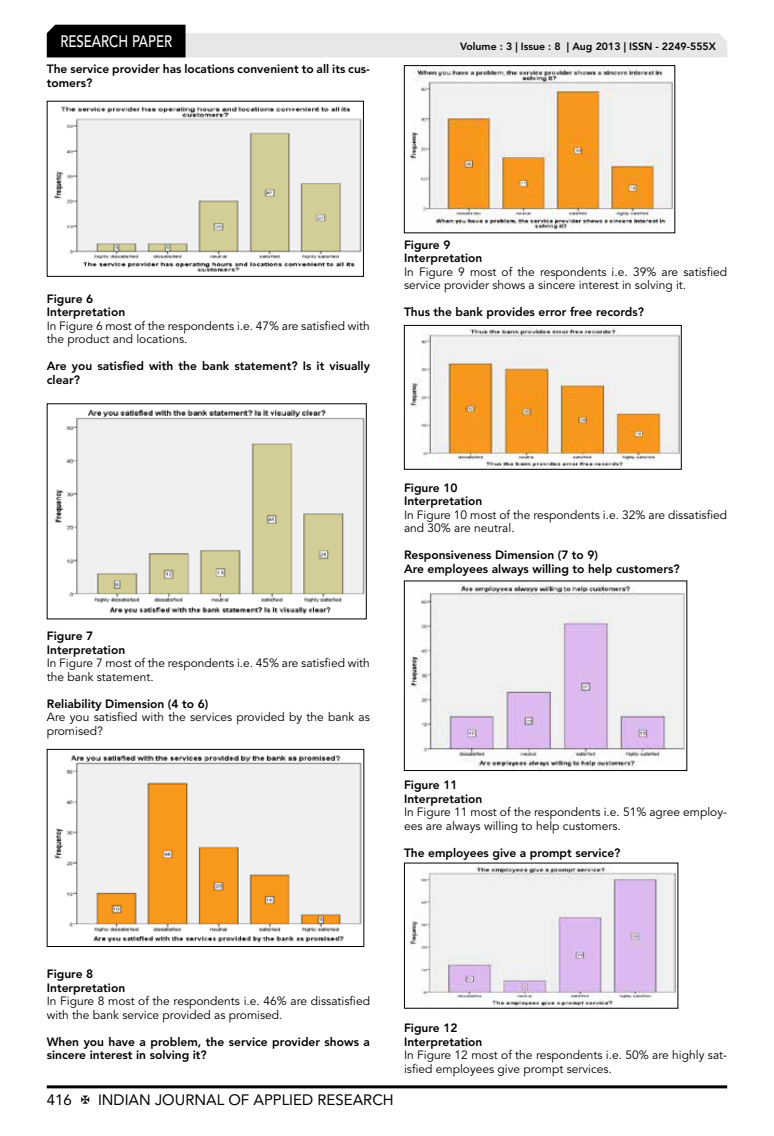
<style>
.page{position:relative;width:774px;height:1136px;background:#fff}
.page>*{position:absolute;margin:0;border:0;box-sizing:border-box;transform-origin:0 0}
.t1{font:500 16.5px "Avenir LT Std";color:#fff;scale:.8 1}
.t2{font:15px "Avenir LT Std";color:#000}
.t3{font:12px/13.5px "Avenir LT Std";color:#000}
.t4{font:800 12px/13.5px "Avenir LT Std";color:#000}
.t5{font:800 10.5px "Avenir LT Std";color:#000}
</style>
<div class="page">
<hr style="left:47px;top:1085px;width:680px;height:3px;background:#000">
<svg style="left:47px;top:25px;width:680px;height:32px"></svg>
<img style="left:54px;top:106px;width:308px;height:166px">
<div style="left:47px;top:101px;width:317px;height:176px;border:1px solid #000"></div>
<img style="left:54px;top:409px;width:311px;height:205px">
<img style="left:54px;top:755px;width:308px;height:188px">
<div style="left:47px;top:749px;width:317px;height:197px;border:1px solid #000"></div>
<img style="left:410px;top:67px;width:263px;height:163px">
<div style="left:404px;top:65px;width:271px;height:168px;border:1px solid #000"></div>
<img style="left:409px;top:327px;width:271px;height:140px">
<div style="left:404px;top:325px;width:278px;height:144px;border:1px solid #000"></div>
<img style="left:407px;top:582px;width:278px;height:186px">
<img style="left:406px;top:864px;width:270px;height:142px">
<h1 class="t1" style="left:60px;top:32px;width:139px">RESEARCH PAPER</h1>
<p class="t4" style="left:47px;top:62px;width:325px">The service provider has locations convenient to all its cus&shy;tomers?</p>
<p class="t5" style="left:460px;top:41px;width:257px">Volume : 3 | Issue : 8 | Aug 2013 | ISSN - 2249-555X</p>
<p class="t4" style="left:47px;top:292px;width:80px">Figure 6<br>Interpretation</p>
<p class="t3" style="left:47px;top:319px;width:325px">In Figure 6 most of the respondents i.e. 47% are satisfied with the product and locations.</p>
<p class="t4" style="left:47px;top:359px;width:325px">Are you satisfied with the bank statement? Is it visually clear?</p>
<p class="t4" style="left:404px;top:238px;width:80px">Figure 9<br>Interpretation</p>
<p class="t3" style="left:404px;top:265px;width:325px">In Figure 9 most of the respondents i.e. 39% are satisfied service provider shows a sincere interest in solving it.</p>
<p class="t4" style="left:404px;top:305px;width:241px">Thus the bank provides error free records?</p>
<p class="t4" style="left:47px;top:629px;width:80px">Figure 7<br>Interpretation</p>
<p class="t3" style="left:47px;top:656px;width:325px">In Figure 7 most of the respondents i.e. 45% are satisfied with the bank statement.</p>
<p class="t4" style="left:47px;top:697px;width:163px">Reliability Dimension (4 to 6)</p>
<p class="t3" style="left:47px;top:710px;width:325px">Are you satisfied with the services provided by the bank as promised?</p>
<p class="t4" style="left:404px;top:481px;width:80px">Figure 10<br>Interpretation</p>
<p class="t3" style="left:404px;top:508px;width:325px">In Figure 10 most of the respondents i.e. 32% are dissatisfied and 30% are neutral.</p>
<p class="t4" style="left:404px;top:548px;width:277px">Responsiveness Dimension (7 to 9)<br>Are employees always willing to help customers?</p>
<p class="t4" style="left:404px;top:778px;width:80px">Figure 11<br>Interpretation</p>
<p class="t3" style="left:404px;top:805px;width:325px">In Figure 11 most of the respondents i.e. 51% agree employ&shy;ees are always willing to help customers.</p>
<p class="t4" style="left:404px;top:845px;width:218px">The employees give a prompt service?</p>
<p class="t4" style="left:47px;top:967px;width:80px">Figure 8<br>Interpretation</p>
<p class="t3" style="left:47px;top:994px;width:325px">In Figure 8 most of the respondents i.e. 46% are dissatisfied with the bank service provided as promised.</p>
<p class="t4" style="left:47px;top:1034px;width:325px">When you have a problem, the service provider shows a sincere interest in solving it?</p>
<p class="t2" style="left:47px;top:1090px;width:27px">416</p>
<p class="t2" style="left:98px;top:1090px;width:297px">INDIAN JOURNAL OF APPLIED RESEARCH</p>
<p class="t4" style="left:404px;top:1021px;width:80px">Figure 12<br>Interpretation</p>
<p class="t3" style="left:404px;top:1048px;width:325px">In Figure 12 most of the respondents i.e. 50% are highly sat&shy;isfied employees give prompt services.</p>
</div>
